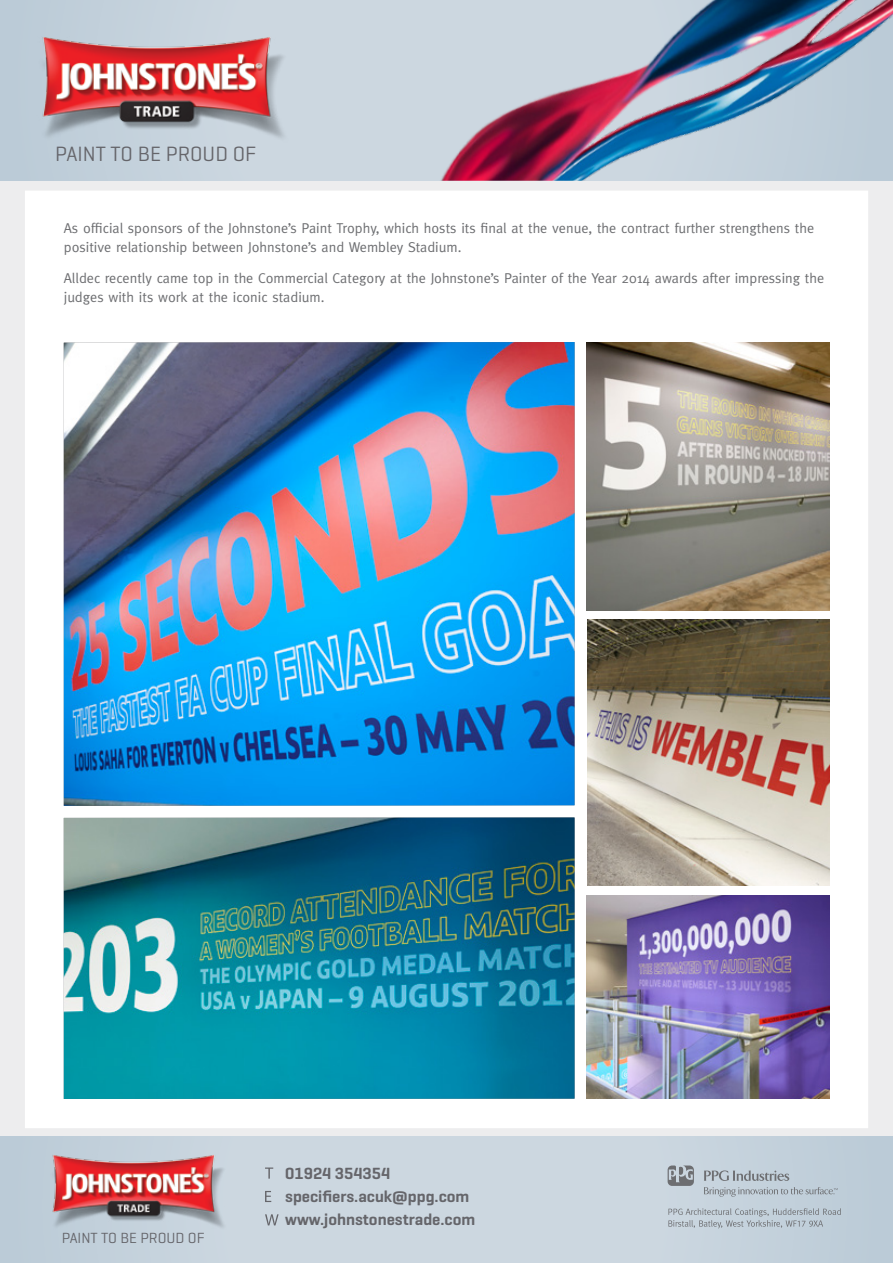
<style>
.page{position:relative;width:893px;height:1263px;background:#ededee}
.page>*{position:absolute;margin:0;border:0;box-sizing:border-box;transform-origin:0 0}
.t1{font:21.15px "Geogrotesque";color:#65656a}
.t2{font:600 16.5px/23.4px "Geogrotesque";color:#65656a}
.t3{font:15px "Geogrotesque";color:#65656a}
.t4{font:14.25px/18.8px "Meta";color:#6d6e71}
</style>
<div class="page">
<div style="left:25px;top:191px;width:843px;height:937px;background:#fff"></div>
<div style="left:0;top:0;width:893px;height:181px;background:linear-gradient(to bottom,#c9d5de,#c9d5de)"></div>
<div style="left:0;top:1137px;width:893px;height:126px;background:linear-gradient(to right,#c7d4de,#c7d4dd)"></div>
<img style="left:19px;top:37px;width:285px;height:109px">
<img style="left:425px;top:0;width:468px;height:181px">
<img style="left:36px;top:1155px;width:203px;height:77px">
<svg style="left:265px;top:1167px;width:8px;height:12px"></svg>
<svg style="left:265px;top:1191px;width:6px;height:11px"></svg>
<svg style="left:265px;top:1214px;width:14px;height:11px"></svg>
<svg style="left:668px;top:1165px;width:26px;height:21px"></svg>
<svg style="left:704px;top:1170px;width:134px;height:27px;background:#b5c0ca"></svg>
<svg style="left:622px;top:1208px;width:219px;height:25px;background:#bdc8d1"></svg>
<img style="left:64px;top:342px;width:510px;height:464px">
<img style="left:587px;top:342px;width:242px;height:269px">
<img style="left:64px;top:817px;width:510px;height:282px">
<img style="left:587px;top:895px;width:242px;height:204px">
<img style="left:587px;top:620px;width:242px;height:265px">
<h1 class="t1" style="left:55px;top:141px;width:203px">PAINT TO BE PROUD OF</h1>
<p class="t4" style="left:64px;top:219px;width:752px">As official sponsors of the Johnstone’s Paint Trophy, which hosts its final at the venue, the contract further strengthens the positive relationship between Johnstone’s and Wembley Stadium.</p>
<p class="t4" style="left:64px;top:269px;width:762px">Alldec recently came top in the Commercial Category at the Johnstone’s Painter of the Year 2014 awards after impressing the judges with its work at the iconic stadium.</p>
<p class="t3" style="left:62px;top:1229px;width:144px">PAINT TO BE PROUD OF</p>
<p class="t2" style="left:285px;top:1161px;width:191px">01924 354354 specifiers.acuk@ppg.com www.johnstonestrade.com</p>
</div>
